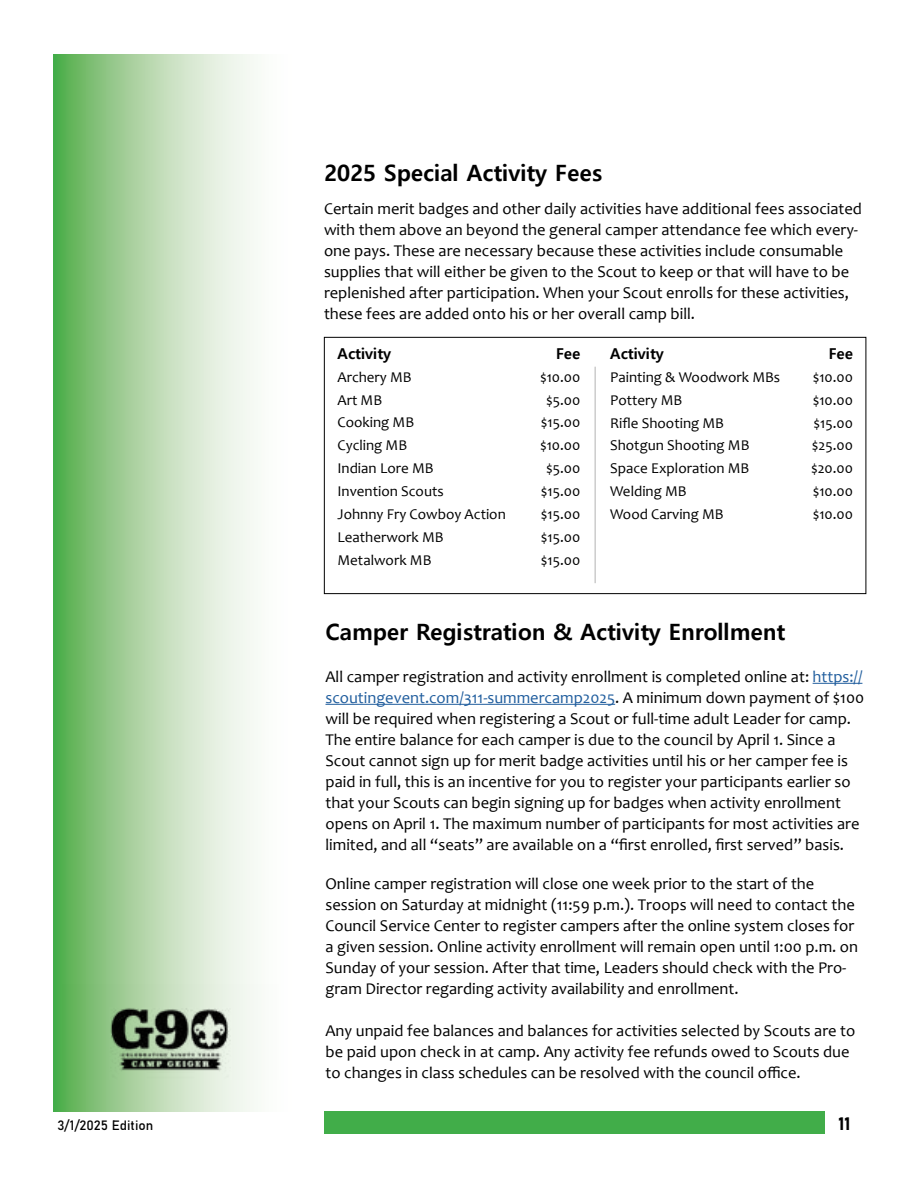
<style>
.page{position:relative;width:918px;height:1188px;background:#fff}
.page>*{position:absolute;margin:0;border:0;box-sizing:border-box;transform-origin:0 0}
.t1{font:700 22.5px "Malgun Gothic";color:#000}
.t2{font:18px "Bahnschrift";color:#000}
.t3{font:16.5px/21px "Candara";color:#000}
.t4{font:15px "Candara";color:#000}
.t5{font:700 15px "Malgun Gothic";color:#000}
.t6{font:13.5px "Bahnschrift";color:#000}
.s1{color:#215e9e}
</style>
<div class="page">
<svg style="left:54px;top:54px;width:204px;height:1057px;background:#b3d8ac"></svg>
<div style="left:325px;top:1111px;width:500px;height:23px;background:#41ad49"></div>
<hr style="left:813px;top:683px;width:49px;height:1px;background:#215e9e">
<hr style="left:326px;top:704px;width:289px;height:1px;background:#215e9e">
<div style="left:324px;top:337px;width:542px;height:257px;border:1px solid #000"></div>
<hr style="left:595px;top:367px;width:1px;height:216px;background:#000">
<img style="left:62px;top:985px;width:196px;height:95px">
<h1 class="t1" style="left:324px;top:160px;width:280px">2025 Special Activity Fees</h1>
<p class="t3" style="left:324px;top:198px;width:539px">Certain merit badges and other daily activities have additional fees associated with them above an beyond the general camper attendance fee which every&shy;one pays. These are necessary because these activities include consumable supplies that will either be given to the Scout to keep or that will have to be replenished after participation. When your Scout enrolls for these activities, these fees are added onto his or her overall camp bill.</p>
<p class="t5" style="left:337px;top:345px;width:55px">Activity</p>
<p class="t5" style="left:556px;top:345px;width:26px">Fee</p>
<p class="t4" style="left:337px;top:367px;width:76px">Archery MB</p>
<p class="t4" style="left:540px;top:367px;width:42px">$10.00</p>
<p class="t4" style="left:337px;top:390px;width:46px">Art MB</p>
<p class="t4" style="left:546px;top:390px;width:36px">$5.00</p>
<p class="t4" style="left:337px;top:413px;width:78px">Cooking MB</p>
<p class="t4" style="left:541px;top:413px;width:41px">$15.00</p>
<p class="t4" style="left:337px;top:436px;width:71px">Cycling MB</p>
<p class="t4" style="left:540px;top:436px;width:42px">$10.00</p>
<p class="t4" style="left:337px;top:459px;width:98px">Indian Lore MB</p>
<p class="t4" style="left:546px;top:459px;width:36px">$5.00</p>
<p class="t4" style="left:337px;top:482px;width:108px">Invention Scouts</p>
<p class="t4" style="left:541px;top:482px;width:41px">$15.00</p>
<p class="t4" style="left:337px;top:505px;width:170px">Johnny Fry Cowboy Action</p>
<p class="t4" style="left:541px;top:505px;width:41px">$15.00</p>
<p class="t4" style="left:337px;top:528px;width:108px">Leatherwork MB</p>
<p class="t4" style="left:541px;top:528px;width:41px">$15.00</p>
<p class="t4" style="left:337px;top:550px;width:96px">Metalwork MB</p>
<p class="t4" style="left:541px;top:550px;width:41px">$15.00</p>
<p class="t5" style="left:610px;top:345px;width:55px">Activity</p>
<p class="t5" style="left:829px;top:345px;width:26px">Fee</p>
<p class="t4" style="left:610px;top:368px;width:172px">Painting &amp; Woodwork MBs</p>
<p class="t4" style="left:813px;top:368px;width:42px">$10.00</p>
<p class="t4" style="left:610px;top:390px;width:74px">Pottery MB</p>
<p class="t4" style="left:813px;top:390px;width:42px">$10.00</p>
<p class="t4" style="left:610px;top:413px;width:115px">Rifle Shooting MB</p>
<p class="t4" style="left:814px;top:413px;width:41px">$15.00</p>
<p class="t4" style="left:610px;top:436px;width:141px">Shotgun Shooting MB</p>
<p class="t4" style="left:812px;top:436px;width:43px">$25.00</p>
<p class="t4" style="left:610px;top:459px;width:141px">Space Exploration MB</p>
<p class="t4" style="left:811px;top:459px;width:44px">$20.00</p>
<p class="t4" style="left:610px;top:482px;width:78px">Welding MB</p>
<p class="t4" style="left:813px;top:482px;width:42px">$10.00</p>
<p class="t4" style="left:610px;top:505px;width:115px">Wood Carving MB</p>
<p class="t4" style="left:813px;top:505px;width:42px">$10.00</p>
<h1 class="t1" style="left:326px;top:619px;width:461px">Camper Registration &amp; Activity Enrollment</h1>
<p class="t3" style="left:326px;top:666px;width:540px">All camper registration and activity enrollment is completed online at: <span class="s1">https:// scoutingevent.com/311-summercamp2025</span>. A minimum down payment of $100 will be required when registering a Scout or full-time adult Leader for camp.<br>The entire balance for each camper is due to the council by April 1. Since a Scout cannot sign up for merit badge activities until his or her camper fee is paid in full, this is an incentive for you to register your participants earlier so that your Scouts can begin signing up for badges when activity enrollment opens on April 1. The maximum number of participants for most activities are limited, and all “seats” are available on a “first enrolled, first served” basis.</p>
<p class="t3" style="left:326px;top:873px;width:534px">Online camper registration will close one week prior to the start of the session on Saturday at midnight (11:59 p.m.). Troops will need to contact the Council Service Center to register campers after the online system closes for a given session. Online activity enrollment will remain open until 1:00 p.m. on Sunday of your session. After that time, Leaders should check with the Pro&shy;gram Director regarding activity availability and enrollment.</p>
<p class="t3" style="left:326px;top:1020px;width:531px">Any unpaid fee balances and balances for activities selected by Scouts are to be paid upon check in at camp. Any activity fee refunds owed to Scouts due to changes in class schedules can be resolved with the council office.</p>
<p class="t6" style="left:58px;top:1115px;width:97px">3/1/2025 Edition</p>
<p class="t2" style="left:839px;top:1110px;width:13px">11</p>
</div>
